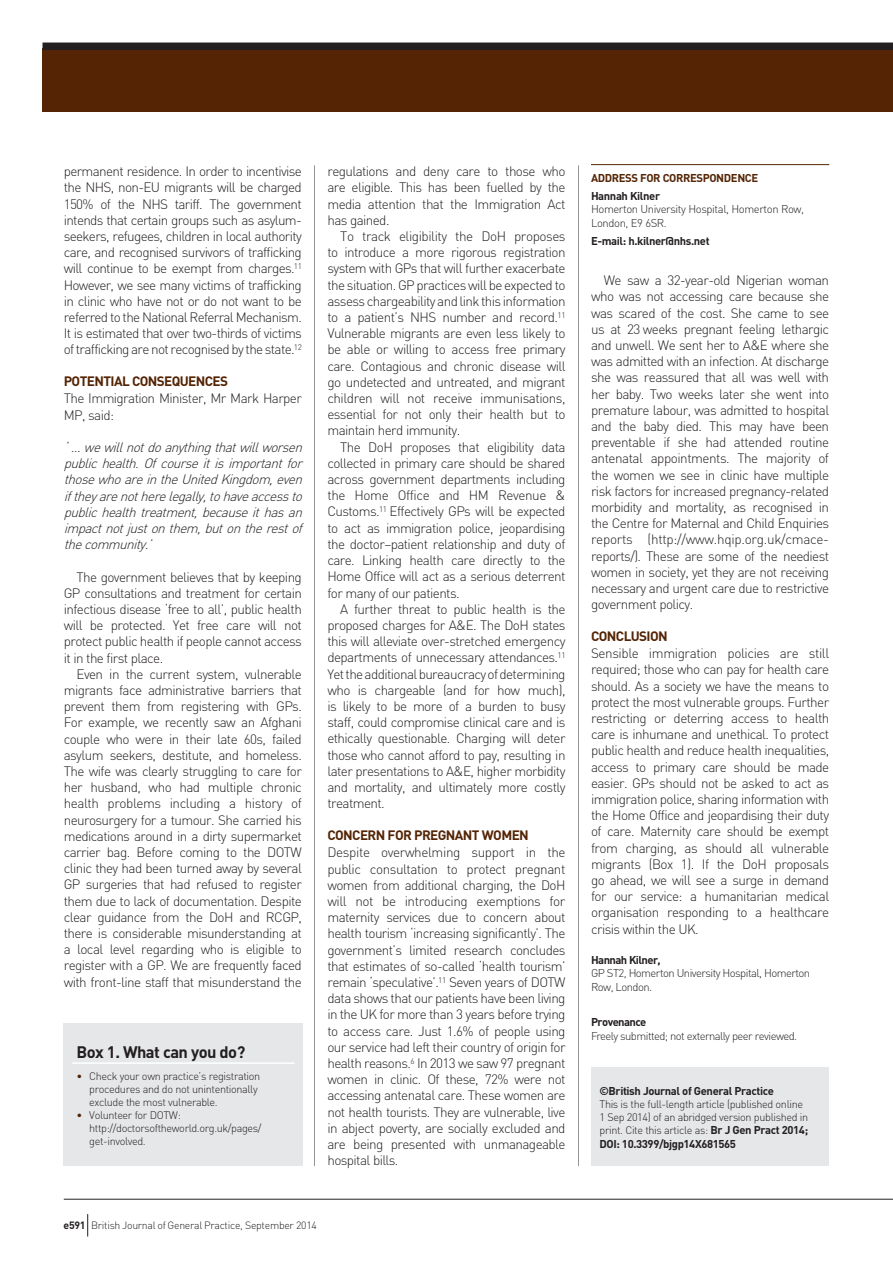
<style>
.page{position:relative;width:893px;height:1263px;background:#fff}
.page>*{position:absolute;margin:0;border:0;box-sizing:border-box;transform-origin:0 0}
.t1{font:700 16.5px "DIN";letter-spacing:-.035em;color:#231f20}
.t2{font:300 13.5px/16.2px "DIN";letter-spacing:-.045em;color:#231f20;text-align:justify}
.t3{font:italic 300 13.5px/16.2px "DIN";color:#231f20;text-align:justify}
.t4{font:700 13.5px "DIN";letter-spacing:-.045em;color:#542404}
.t5{font:300 11.25px/13.5px "DIN";letter-spacing:-.05em;color:#231f20}
.t6{font:700 11.25px "DIN";letter-spacing:-.035em;color:#231f20}
.t7{font:700 11.25px "DIN";color:#542404}
.t8{font:300 10.8px/13px "DIN";letter-spacing:-.035em;color:#231f20}
.t9{font:300 10.5px "DIN";letter-spacing:-.025em;color:#231f20}
.s1{color:#542404}
.s2{font-weight:700}
.s3{font-weight:700;font-size:11.25px}
</style>
<div class="page">
<hr style="left:64px;top:1199px;width:829px;height:1px;background:#231f20">
<svg style="left:87px;top:1214px;width:1px;height:22px"></svg>
<div style="left:43px;top:48px;width:850px;height:64px;background:#542404"></div>
<hr style="left:314px;top:165px;width:1px;height:1001px;background:#939598">
<div style="left:43px;top:43px;width:850px;height:7px;background:#231f20"></div>
<hr style="left:591px;top:164px;width:238px;height:1px;background:#542404">
<div style="left:591px;top:1067px;width:238px;height:99px;background:#e6e7e9"></div>
<div style="left:64px;top:1023px;width:239px;height:143px;background:#e6e7e9"></div>
<hr style="left:72px;top:1062px;width:223px;height:2px;background:#fff">
<hr style="left:578px;top:165px;width:1px;height:1001px;background:#939598">
<p class="t2" style="left:64px;top:163px;width:240px">permanent residence. In order to incentivise the NHS, non-EU migrants will be charged 150% of the NHS tariff. The government intends that certain groups such as asylum&shy;seekers, refugees, children in local authority care, and recognised survivors of trafficking will continue to be exempt from charges.<sup>11<br></sup>However, we see many victims of trafficking in clinic who have not or do not want to be referred to the National Referral Mechanism.<br>It is estimated that over two-thirds of victims of trafficking are not recognised by the state.<sup>12</sup></p>
<p class="t4" style="left:64px;top:372px;width:166px">potential consequences</p>
<p class="t2" style="left:64px;top:390px;width:240px">The Immigration Minister, Mr Mark Harper<br>MP, said:</p>
<p class="t3" style="left:64px;top:439px;width:244px">‘…wewillnotdoanythingthatwillworsen publichealth.Ofcourseitisimportantfor thosewhoareintheUnitedKingdom,even iftheyarenotherelegally,tohaveaccessto publichealthtreatment,becauseithasan impactnotjustonthem,butontherestof thecommunity.’</p>
<p class="t2" style="left:64px;top:568px;width:240px;text-indent:13px">The government believes that by keeping GP consultations and treatment for certain infectious disease ‘free to all’, public health will be protected. Yet free care will not protect public health if people cannot access it in the first place.</p>
<p class="t2" style="left:64px;top:666px;width:240px;text-indent:13px">Even in the current system, vulnerable migrants face administrative barriers that prevent them from registering with GPs.<br>For example, we recently saw an Afghani couple who were in their late 60s, failed asylum seekers, destitute, and homeless.<br>The wife was clearly struggling to care for her husband, who had multiple chronic health problems including a history of neurosurgery for a tumour. She carried his medications around in a dirty supermarket carrier bag. Before coming to the DOTW clinic they had been turned away by several GP surgeries that had refused to register them due to lack of documentation. Despite clear guidance from the DoH and RCGP, there is considerable misunderstanding at a local level regarding who is eligible to register with a GP. We are frequently faced with front-line staff that misunderstand the</p>
<p class="t1" style="left:77px;top:1041px;width:170px">Box 1. What can you do?</p>
<p class="t8" style="left:89px;top:1069px;width:172px;text-indent:-13px"><span class="s1">•</span> Check your own practice’s registration procedures and do not unintentionally exclude the most vulnerable.</p>
<p class="t8" style="left:89px;top:1108px;width:174px;text-indent:-13px"><span class="s1">•</span> Volunteer for DOTW: http://doctorsoftheworld.org.uk/pages/ get-involved.</p>
<p class="t2" style="left:327px;top:163px;width:240px">regulations and deny care to those who are eligible. This has been fuelled by the media attention that the Immigration Act has gained.</p>
<p class="t2" style="left:327px;top:228px;width:240px;text-indent:13px">To track eligibility the DoH proposes to introduce a more rigorous registration system with GPs that will further exacerbate the situation. GP practices will be expected to assess chargeability and link this information to a patient’s NHS number and record.<sup>11<br></sup>Vulnerable migrants are even less likely to be able or willing to access free primary care. Contagious and chronic disease will go undetected and untreated, and migrant children will not receive immunisations, essential for not only their health but to maintain herd immunity.</p>
<p class="t2" style="left:327px;top:439px;width:240px;text-indent:13px">The DoH proposes that eligibility data collected in primary care should be shared across government departments including the Home Office and HM Revenue &amp; Customs.<sup>11</sup> Effectively GPs will be expected to act as immigration police, jeopardising the doctor–patient relationship and duty of care. Linking health care directly to the Home Office will act as a serious deterrent for many of our patients.</p>
<p class="t2" style="left:327px;top:601px;width:240px;text-indent:13px">A further threat to public health is the proposed charges for A&amp;E. The DoH states this will alleviate over-stretched emergency departments of unnecessary attendances.<sup>11<br></sup>Yet the additional bureaucracy of determining who is chargeable (and for how much), is likely to be more of a burden to busy staff, could compromise clinical care and is ethically questionable. Charging will deter those who cannot afford to pay, resulting in later presentations to A&amp;E, higher morbidity and mortality, and ultimately more costly treatment.</p>
<p class="t4" style="left:327px;top:826px;width:203px">concern for pregnant women</p>
<p class="t2" style="left:327px;top:844px;width:240px">Despite overwhelming support in the public consultation to protect pregnant women from additional charging, the DoH will not be introducing exemptions for maternity services due to concern about health tourism ‘increasing significantly’. The government’s limited research concludes that estimates of so-called ‘health tourism’ remain ‘speculative’.<sup>11</sup> Seven years of DOTW data shows that our patients have been living in the UK for more than 3 years before trying to access care. Just 1.6% of people using our service had left their country of origin for health reasons.<sup>6</sup> In 2013 we saw 97 pregnant women in clinic. Of these, 72% were not accessing antenatal care. These women are not health tourists. They are vulnerable, live in abject poverty, are socially excluded and are being presented with unmanageable hospital bills.</p>
<p class="t9" style="left:64px;top:1219px;width:255px"><span class="s2">e591</span> British Journal of General Practice, September 2014</p>
<p class="t7" style="left:591px;top:171px;width:8px">ADDRESS</p>
<p class="t7" style="left:640px;top:171px;width:8px">FOR</p>
<p class="t7" style="left:663px;top:171px;width:8px">CORRESPONDENCE</p>
<p class="t6" style="left:591px;top:188px;width:71px">Hannah Kilner</p>
<p class="t5" style="left:591px;top:202px;width:215px">Homerton University Hospital, Homerton Row,<br>London, E9 6SR.</p>
<p class="t6" style="left:591px;top:233px;width:120px">E-mail: h.kilner@nhs.net</p>
<p class="t2" style="left:591px;top:272px;width:240px;text-indent:13px">We saw a 32-year-old Nigerian woman who was not accessing care because she was scared of the cost. She came to see us at 23 weeks pregnant feeling lethargic and unwell. We sent her to A&amp;E where she was admitted with an infection. At discharge she was reassured that all was well with her baby. Two weeks later she went into premature labour, was admitted to hospital and the baby died. This may have been preventable if she had attended routine antenatal appointments. The majority of the women we see in clinic have multiple risk factors for increased pregnancy-related morbidity and mortality, as recognised in the Centre for Maternal and Child Enquiries reports (http://www.hqip.org.uk/cmace&shy;reports/). These are some of the neediest women in society, yet they are not receiving necessary and urgent care due to restrictive government policy.</p>
<p class="t4" style="left:591px;top:627px;width:78px">conclusion</p>
<p class="t2" style="left:591px;top:645px;width:240px">Sensible immigration policies are still required; those who can pay for health care should. As a society we have the means to protect the most vulnerable groups. Further restricting or deterring access to health care is inhumane and unethical. To protect public health and reduce health inequalities, access to primary care should be made easier. GPs should not be asked to act as immigration police, sharing information with the Home Office and jeopardising their duty of care. Maternity care should be exempt from charging, as should all vulnerable migrants (Box 1). If the DoH proposals go ahead, we will see a surge in demand for our service: a humanitarian medical organisation responding to a healthcare crisis within the UK.</p>
<p class="t6" style="left:591px;top:952px;width:71px">Hannah Kilner,</p>
<p class="t5" style="left:591px;top:966px;width:221px">GP ST2, Homerton University Hospital, Homerton<br>Row, London.</p>
<p class="t6" style="left:591px;top:1015px;width:57px">Provenance</p>
<p class="t5" style="left:591px;top:1029px;width:208px">Freely submitted; not externally peer reviewed.</p>
<p class="t6" style="left:599px;top:1083px;width:176px">©British Journal of General Practice</p>
<p class="t8" style="left:599px;top:1097px;width:210px">This is the full-length article (published online<br>1 Sep 2014) of an abridged version published in print. Cite this article as: <span class="s3">Br J Gen Pract 2014;</span></p>
<p class="t6" style="left:599px;top:1136px;width:138px">DOI : 10.3399/bjgp14X681565</p>
</div>
